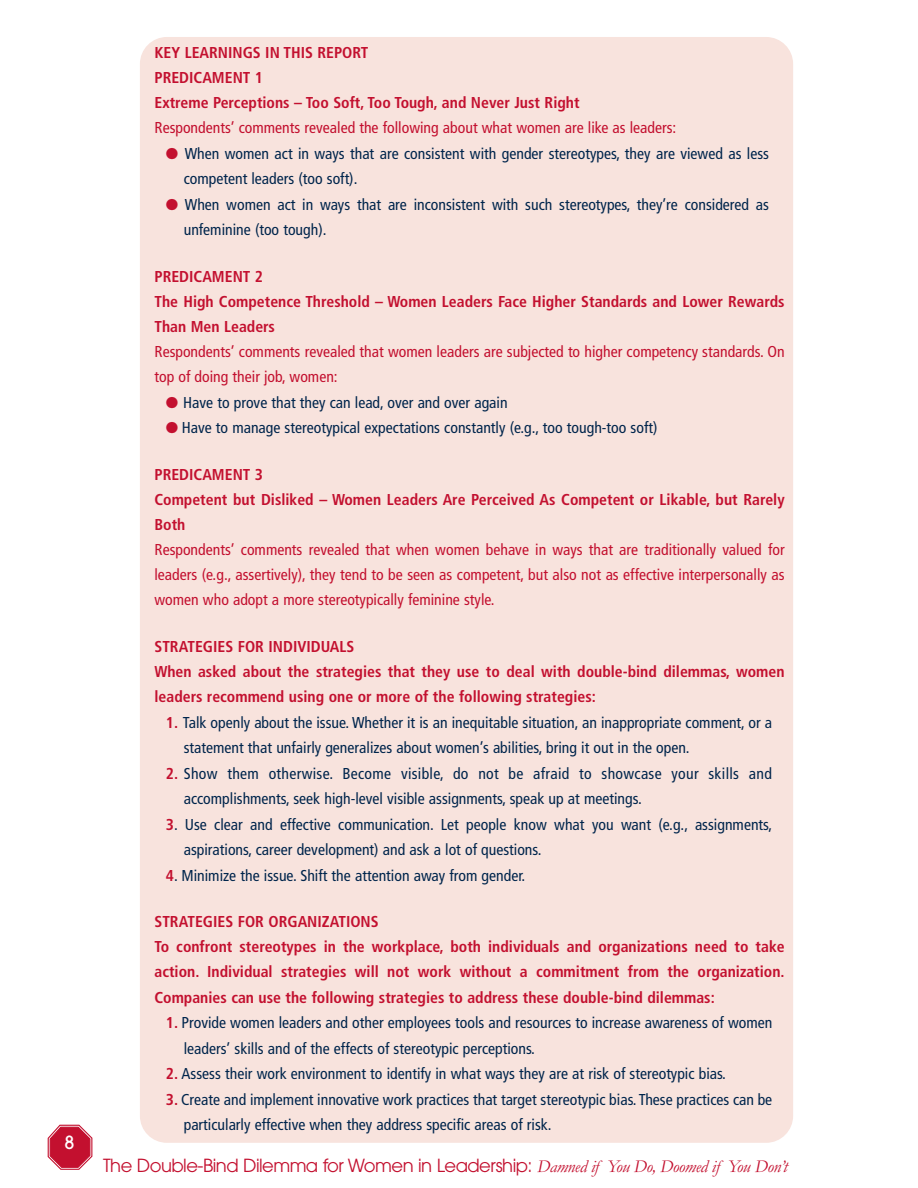
<style>
.page{position:relative;width:918px;height:1188px;background:#fff}
.page>*{position:absolute;margin:0;border:0;box-sizing:border-box;transform-origin:0 0}
.t1{font:18px "Avant Garde";letter-spacing:-.03em;color:#c3102f}
.t2{font:500 18px "Avant Garde";color:#fff}
.t3{font:condensed 15.75px/25.5px "Frutiger";color:#00254c}
.t4{font:700 condensed 15.75px/25px "Frutiger";color:#c3102f}
.t5{font:condensed 15.75px/25.2px "Frutiger";color:#c3102f}
.s1{color:#c3102f}
.s2{font-weight:700;color:#c3102f}
.s3{font-family:"Garamond";font-style:italic}
</style>
<div class="page">
<div style="left:140px;top:37px;width:653px;height:1106px;background:#f8e3dd;border-radius:27px"></div>
<svg style="left:47px;top:1124px;width:46px;height:33px"></svg>
<svg style="left:48px;top:1125px;width:44px;height:45px;background:#d0445c"></svg>
<p class="t2" style="left:64px;top:1132px;width:11px">8</p>
<p class="t4" style="left:154px;top:39px;width:427px">KEY LEARNINGS IN THIS REPORT<br>PREDICAMENT 1<br>Extreme Perceptions – Too Soft, Too Tough, and Never Just Right</p>
<p class="t5" style="left:154px;top:115px;width:523px">Respondents’ comments revealed the following about what women are like as leaders:</p>
<p class="t3" style="left:184px;top:141px;width:587px;text-indent:-18px"><span class="s1">●</span> When women act in ways that are consistent with gender stereotypes, they are viewed as less competent leaders (too soft).</p>
<p class="t3" style="left:184px;top:192px;width:587px;text-indent:-18px"><span class="s1">●</span> When women act in ways that are inconsistent with such stereotypes, they’re considered as unfeminine (too tough).</p>
<p class="t4" style="left:154px;top:264px;width:632px">PREDICAMENT 2<br>The High Competence Threshold – Women Leaders Face Higher Standards and Lower Rewards<br>Than Men Leaders</p>
<p class="t5" style="left:154px;top:339px;width:632px">Respondents’ comments revealed that women leaders are subjected to higher competency standards. On top of doing their job, women:</p>
<p class="t3" style="left:166px;top:390px;width:343px"><span class="s1">●</span> Have to prove that they can lead, over and over again</p>
<p class="t3" style="left:166px;top:415px;width:493px"><span class="s1">●</span> Have to manage stereotypical expectations constantly (e.g., too tough-too soft)</p>
<p class="t4" style="left:154px;top:462px;width:632px">PREDICAMENT 3<br>Competent but Disliked – Women Leaders Are Perceived As Competent or Likable, but Rarely<br>Both</p>
<p class="t5" style="left:154px;top:537px;width:632px;text-align:justify">Respondents’ comments revealed that when women behave in ways that are traditionally valued for leaders (e.g., assertively), they tend to be seen as competent, but also not as effective interpersonally as women who adopt a more stereotypically feminine style.</p>
<p class="t4" style="left:154px;top:634px;width:632px">STRATEGIES FOR INDIVIDUALS<br>When asked about the strategies that they use to deal with double-bind dilemmas, women leaders recommend using one or more of the following strategies:</p>
<p class="t3" style="left:184px;top:710px;width:590px;text-indent:-18px"><span class="s2">1.</span> Talk openly about the issue. Whether it is an inequitable situation, an inappropriate comment, or a statement that unfairly generalizes about women’s abilities, bring it out in the open.</p>
<p class="t3" style="left:184px;top:761px;width:590px;text-indent:-18px"><span class="s2">2.</span> Show them otherwise. Become visible, do not be afraid to showcase your skills and accomplishments, seek high-level visible assignments, speak up at meetings.</p>
<p class="t3" style="left:184px;top:812px;width:590px;text-indent:-18px"><span class="s2">3</span>. Use clear and effective communication. Let people know what you want (e.g., assignments, aspirations, career development) and ask a lot of questions.</p>
<p class="t3" style="left:166px;top:863px;width:361px"><span class="s2">4</span>. Minimize the issue. Shift the attention away from gender.</p>
<p class="t4" style="left:154px;top:909px;width:632px">STRATEGIES FOR ORGANIZATIONS<br>To confront stereotypes in the workplace, both individuals and organizations need to take action. Individual strategies will not work without a commitment from the organization.<br>Companies can use the following strategies to address these double-bind dilemmas:</p>
<p class="t3" style="left:184px;top:1010px;width:590px;text-indent:-18px"><span class="s2">1.</span> Provide women leaders and other employees tools and resources to increase awareness of women leaders’ skills and of the effects of stereotypic perceptions.</p>
<p class="t3" style="left:166px;top:1061px;width:562px"><span class="s2">2.</span> Assess their work environment to identify in what ways they are at risk of stereotypic bias.</p>
<p class="t3" style="left:184px;top:1086px;width:590px;text-indent:-18px"><span class="s2">3.</span> Create and implement innovative work practices that target stereotypic bias. These practices can be particularly effective when they address specific areas of risk.</p>
<p class="t1" style="left:103px;top:1155px;width:686px">The Double-Bind Dilemma for Women in Leadership: <span class="s3">Damned if You Do, Doomed if You Don’t</span></p>
</div>
